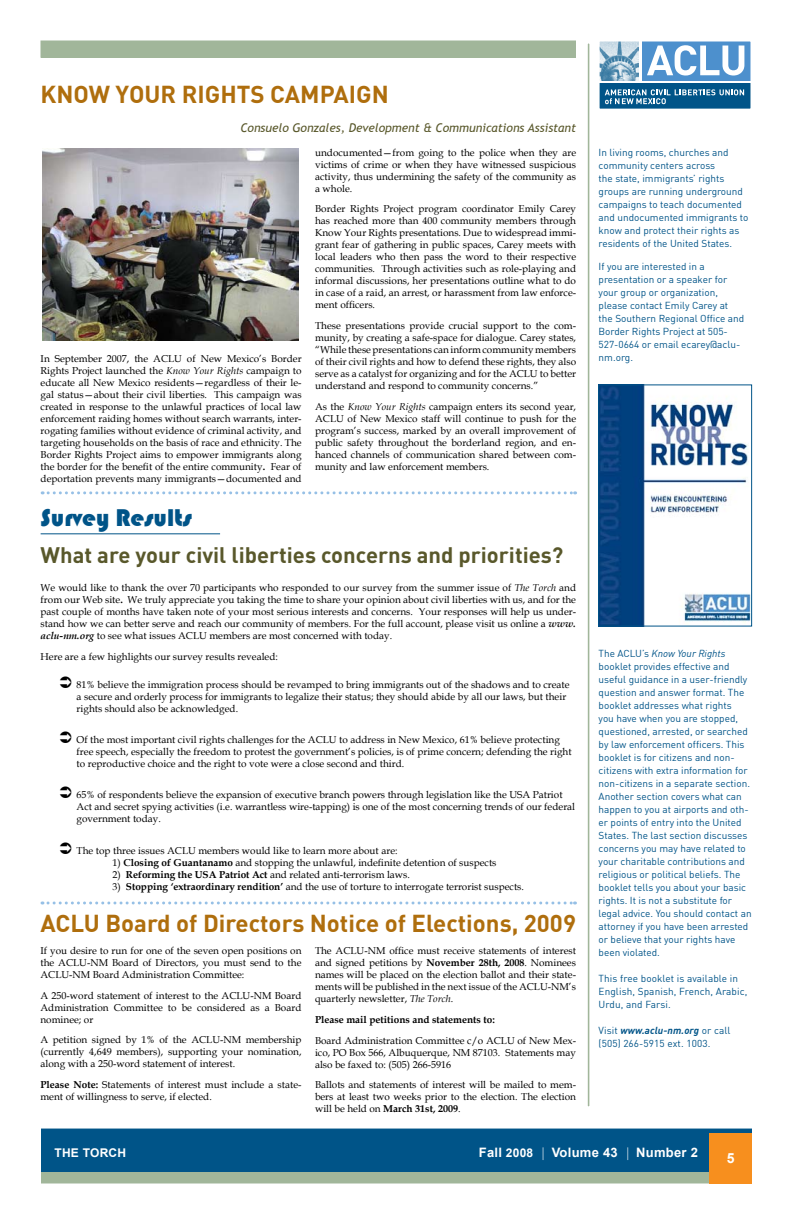
<style>
.page{position:relative;width:792px;height:1224px;background:#fff}
.page>*{position:absolute;margin:0;border:0;box-sizing:border-box;transform-origin:0 0}
.t1{font:25px "Bauhaus 93";color:#005488}
.t2{font:700 24px "DIN";color:#af6e0d}
.t3{font:700 22px "DIN";color:#59582b}
.t4{font:700 13px "Arial";letter-spacing:.02em;color:#fff}
.t5{font:italic 12px "Trebuchet MS";color:#59582b}
.t6{font:700 12px "Arial";letter-spacing:.02em;color:#fff}
.t7{font:10px/12px "Book Antiqua";color:#000;text-align:justify}
.t8{font:10px/13px "DIN";color:#005488}
.t9{font:700 10px "Book Antiqua";color:#000}
.s1{font-style:italic}
.s2{font-weight:700}
.s3{font-weight:700;font-style:italic}
.s4{font-size:12px}
</style>
<div class="page">
<div style="left:42px;top:1129px;width:710px;height:49px;background:#005488"></div>
<div style="left:42px;top:1173px;width:710px;height:10px;background:#a1b69a"></div>
<div style="left:41px;top:1172px;width:711px;height:12px;border:1px solid #a1b69a"></div>
<div style="left:710px;top:1133px;width:42px;height:51px;background:#f78f1e"></div>
<div style="left:41px;top:41px;width:535px;height:16px;background:#a1b69a"></div>
<div style="left:40px;top:40px;width:536px;height:18px;border:1px solid #a1b69a"></div>
<div style="left:642px;top:41px;width:109px;height:40px;background:#4d90cd"></div>
<div style="left:599px;top:84px;width:152px;height:25px;background:#005488"></div>
<svg style="left:647px;top:45px;width:97px;height:31px"></svg>
<svg style="left:605px;top:89px;width:139px;height:15px"></svg>
<img style="left:601px;top:42px;width:38px;height:39px">
<div style="left:599px;top:40px;width:153px;height:70px;border:1px solid #fff"></div>
<img style="left:600px;top:386px;width:150px;height:239px">
<div style="left:598px;top:384px;width:154px;height:243px;border:1px solid #005488"></div>
<img style="left:43px;top:148px;width:256px;height:192px">
<hr style="left:41px;top:534px;width:179px;height:1px;background:#005488">
<svg style="left:42px;top:491px;width:534px;height:3px"></svg>
<div style="left:587px;top:43px;width:3px;height:1064px;border:1px solid #fff"></div>
<svg style="left:42px;top:902px;width:533px;height:2px"></svg>
<h2 class="t2" style="left:40px;top:79px;width:350px">KNOW YOUR RIGHTS CAM PAIGN</h2>
<p class="t5" style="left:240px;top:121px;width:337px">Consuelo Gonzales, Development &amp; Communications Assistant</p>
<p class="t7" style="left:315px;top:146px;width:263px">undocumented—from going to the police when they are victims of crime or when they have witnessed suspicious activity, thus undermining the safety of the community as a whole.</p>
<p class="t7" style="left:315px;top:203px;width:262px">Border Rights Project program coordinator Emily Carey has reached more than 400 community members through Know Your Rights presentations. Due to widespread immi&shy;grant fear of gathering in public spaces, Carey meets with local leaders who then pass the word to their respective communities. Through activities such as role-playing and informal discussions, her presentations outline what to do in case of a raid, an arrest, or harassment from law enforce&shy;ment officers.</p>
<p class="t7" style="left:315px;top:319px;width:263px">These presentations provide crucial support to the com&shy;munity, by creating a safe-space for dialogue. Carey states, “While these presentations can inform community members of their civil rights and how to defend these rights, they also serve as a catalyst for organizing and for the ACLU to better understand and respond to community concerns.”</p>
<p class="t7" style="left:315px;top:400px;width:262px">As the <span class="s1">Know Your Rights</span> campaign enters its second year, ACLU of New Mexico staff will continue to push for the program’s success, marked by an overall improvement of public safety throughout the borderland region, and en&shy;hanced channels of communication shared between com&shy;munity and law enforcement members.</p>
<p class="t7" style="left:41px;top:352px;width:263px">In September 2007, the ACLU of New Mexico’s Border Rights Project launched the <span class="s1">Know Your Rights</span> campaign to educate all New Mexico residents—regardless of their le&shy;gal status—about their civil liberties. This campaign was created in response to the unlawful practices of local law enforcement raiding homes without search warrants, inter&shy;rogating families without evidence of criminal activity, and targeting households on the basis of race and ethnicity. The Border Rights Project aims to empower immigrants along the border for the benefit of the entire community<span class="s2">.</span> Fear of deportation prevents many immigrants—documented and</p>
<h1 class="t1" style="left:41px;top:503px;width:153px">Survey Results</h1>
<h3 class="t3" style="left:41px;top:540px;width:524px">What are your civil liberties concerns and priorities?</h3>
<p class="t7" style="left:41px;top:582px;width:537px">We would like to thank the over 70 participants who responded to our survey from the summer issue of <span class="s1">The Torch</span> and from our Web site<span class="s2">.</span> We truly appreciate you taking the time to share your opinion about civil liberties with us, and for the past couple of months have taken note of your most serious interests and concerns. Your responses will help us under&shy;stand how we can better serve and reach our community of members. For the full account, please visit us online a <span class="s3">www. aclu-nm.org</span> to see what issues ACLU members are most concerned with today.</p>
<p class="t7" style="left:41px;top:650px;width:239px">Here are a few highlights our survey results revealed:</p>
<p class="t7" style="left:77px;top:678px;width:495px;text-align:left">81% believe the immigration process should be revamped to bring immigrants out of the shadows and to create a secure and orderly process for immigrants to legalize their status; they should abide by all our laws, but their rights should also be acknowledged.</p>
<p class="t7" style="left:77px;top:733px;width:497px;text-align:left">Of the most important civil rights challenges for the ACLU to address in New Mexico, 61% believe protecting free speech, especially the freedom to protest the government’s policies, is of prime concern; defending the right to reproductive choice and the right to vote were a close second and third.</p>
<p class="t7" style="left:77px;top:789px;width:500px;text-align:left">65% of respondents believe the expansion of executive branch powers through legislation like the USA Patriot<br>Act and secret spying activities (i.e. warrantless wire-tapping) is one of the most concerning trends of our federal government today.</p>
<p class="t7" style="left:77px;top:844px;width:323px">The top three issues ACLU members would like to learn more about are:</p>
<p class="t7" style="left:113px;top:856px;width:385px">1) <span class="s2">Closing of Guantanamo</span> and stopping the unlawful, indefinite detention of suspects</p>
<p class="t7" style="left:113px;top:868px;width:299px">2) <span class="s2">Reforming the USA Patriot Act</span> and related anti-terrorism laws.</p>
<p class="t7" style="left:113px;top:880px;width:413px">3) <span class="s2">Stopping ‘extraordinary rendition’</span> and the use of torture to interrogate terrorist suspects.</p>
<h2 class="t2" style="left:40px;top:908px;width:537px">ACLU Board of Directors Notice of Elections, 2009</h2>
<p class="t7" style="left:40px;top:944px;width:263px">If you desire to run for one of the seven open positions on the ACLU-NM Board of Directors, you must send to the ACLU-NM Board Administration Committee:</p>
<p class="t7" style="left:40px;top:989px;width:263px">A 250-word statement of interest to the ACLU-NM Board Administration Committee to be considered as a Board nominee; or</p>
<p class="t7" style="left:40px;top:1034px;width:263px">A petition signed by 1% of the ACLU-NM membership (currently 4,649 members), supporting your nomination, along with a 250-word statement of interest.</p>
<p class="t7" style="left:40px;top:1078px;width:262px"><span class="s2">Please Note:</span> Statements of interest must include a state&shy;ment of willingness to serve, if elected.</p>
<p class="t7" style="left:315px;top:945px;width:263px">The ACLU-NM office must receive statements of interest and signed petitions by <span class="s2">November 28th, 2008</span>. Nominees names will be placed on the election ballot and their state&shy;ments will be published in the next issue of the ACLU-NM’s quarterly newsletter, <span class="s1">The Torch</span>.</p>
<p class="t9" style="left:315px;top:1013px;width:181px">Please mail petitions and statements to:</p>
<p class="t7" style="left:315px;top:1034px;width:262px">Board Administration Committee c/o ACLU of New Mex&shy;ico, PO Box 566, Albuquerque, NM 87103. Statements may also be faxed to: (505) 266-5916</p>
<p class="t7" style="left:315px;top:1079px;width:263px">Ballots and statements of interest will be mailed to mem&shy;bers at least two weeks prior to the election. The election will be held on <span class="s2">March 31st, 2009</span>.</p>
<p class="t8" style="left:599px;top:146px;width:151px">In living rooms, churches and community centers across<br>the state, immigrants’ rights groups are running underground campaigns to teach documented and undocumented immigrants to know and protect their rights as residents of the United States.</p>
<p class="t8" style="left:599px;top:260px;width:147px">If you are interested in a presentation or a speaker for your group or organization, please contact Emily Carey at the Southern Regional Office and<br>Border Rights Project at 505-<br>527-0664 or email ecarey@aclu&shy;nm.org.</p>
<p class="t8" style="left:599px;top:647px;width:155px">The ACLU’s <span class="s1">Know Your Rights </span>booklet provides effective and useful guidance in a user-friendly question and answer format. The booklet addresses what rights<br>you have when you are stopped, questioned, arrested, or searched by law enforcement officers. This booklet is for citizens and non&shy;citizens with extra information for non-citizens in a separate section.<br>Another section covers what can happen to you at airports and oth&shy;er points of entry into the United<br>States. The last section discusses concerns you may have related to your charitable contributions and religious or political beliefs. The booklet tells you about your basic rights. It is not a substitute for legal advice. You should contact an attorney if you have been arrested or believe that your rights have been violated.</p>
<p class="t8" style="left:599px;top:972px;width:150px">This free booklet is available in<br>English, Spanish, French, Arabic,<br>Urdu, and Farsi.</p>
<p class="t8" style="left:599px;top:1024px;width:133px">Visit <span class="s3">www.aclu-nm.org</span> or call (505) 266-5915 ext. 1003.</p>
<p class="t6" style="left:54px;top:1145px;width:73px">THE TORCH</p>
<h3 class="t4" style="left:479px;top:1143px;width:56px">Fall <span class="s4">2008</span></h3>
<h3 class="t4" style="left:552px;top:1143px;width:67px">Volume 43</h3>
<h3 class="t4" style="left:636px;top:1143px;width:62px">Number 2</h3>
</div>
